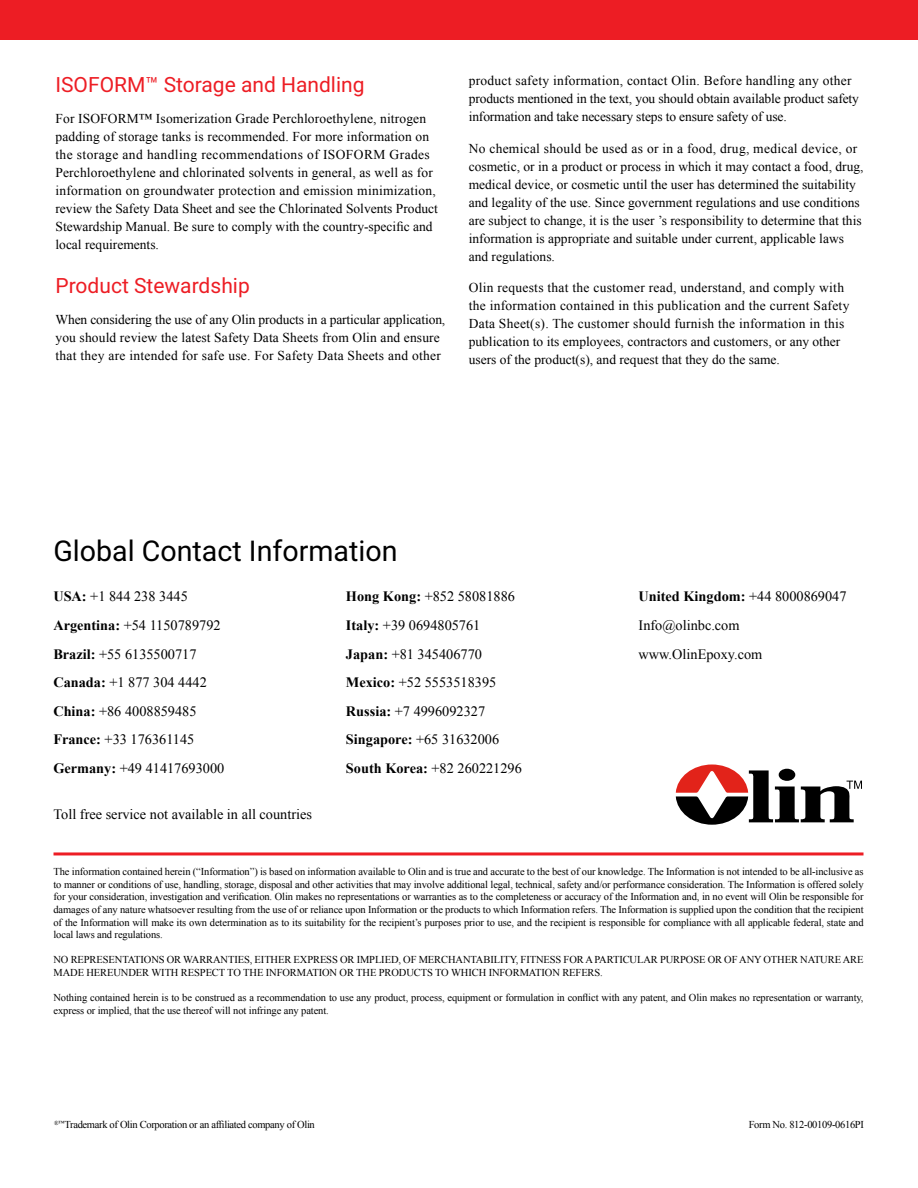
<style>
.page{position:relative;width:918px;height:1188px;background:#fff}
.page>*{position:absolute;margin:0;border:0;box-sizing:border-box;transform-origin:0 0}
.t1{font:28.65px "Roboto";color:#000}
.t2{font:21px "Roboto";color:#ed1d24}
.t3{font:14.25px/28.7px "Times New Roman";color:#000}
.t4{font:13.5px/18px "Times New Roman";color:#000}
.t5{font:13.5px/18px "Times New Roman";letter-spacing:.02em;color:#000}
.t6{font:10.5px/12.6px "Times New Roman";letter-spacing:-.01em;color:#000}
.t7{font:10.5px "Times New Roman";letter-spacing:-.03em;color:#000}
.s1{font-weight:700}
</style>
<div class="page">
<div style="left:0;top:0;width:918px;height:40px;background:#ed1d24"></div>
<hr style="left:54px;top:852px;width:810px;height:3px;background:#ed1d24">
<svg style="left:676px;top:765px;width:186px;height:60px"></svg>
<h2 class="t2" style="left:56px;top:69px;width:311px">ISOFORM™ Storage and Handling</h2>
<p class="t4" style="left:56px;top:109px;width:384px">For ISOFORM™ Isomerization Grade Perchloroethylene, nitrogen padding of storage tanks is recommended. For more information on the storage and handling recommendations of ISOFORM Grades Perchloroethylene and chlorinated solvents in general, as well as for information on groundwater protection and emission minimization, review the Safety Data Sheet and see the Chlorinated Solvents Product Stewardship Manual. Be sure to comply with the country-specific and local requirements.</p>
<h2 class="t2" style="left:56px;top:270px;width:196px">Product Stewardship</h2>
<p class="t4" style="left:56px;top:310px;width:391px">When considering the use of any Olin products in a particular application, you should review the latest Safety Data Sheets from Olin and ensure that they are intended for safe use. For Safety Data Sheets and other</p>
<p class="t4" style="left:469px;top:71px;width:392px">product safety information, contact Olin. Before handling any other products mentioned in the text, you should obtain available product safety information and take necessary steps to ensure safety of use.</p>
<p class="t4" style="left:469px;top:139px;width:396px">No chemical should be used as or in a food, drug, medical device, or cosmetic, or in a product or process in which it may contact a food, drug, medical device, or cosmetic until the user has determined the suitability and legality of the use. Since government regulations and use conditions are subject to change, it is the user ’s responsibility to determine that this information is appropriate and suitable under current, applicable laws and regulations.</p>
<p class="t5" style="left:469px;top:278px;width:382px">Olin requests that the customer read, understand, and comply with the information contained in this publication and the current Safety Data Sheet(s). The customer should furnish the information in this publication to its employees, contractors and customers, or any other users of the product(s), and request that they do the same.</p>
<h1 class="t1" style="left:53px;top:531px;width:346px">Global Contact Information</h1>
<h3 class="t3" style="left:53px;top:582px;width:173px"><span class="s1">USA:</span> +1 844 238 3445<br><span class="s1">Argentina:</span> +54 1150789792<br><span class="s1">Brazil:</span> +55 6135500717<br><span class="s1">Canada:</span> +1 877 304 4442<br><span class="s1">China:</span> +86 4008859485<br><span class="s1">France:</span> +33 176361145<br><span class="s1">Germany:</span> +49 41417693000</h3>
<h3 class="t3" style="left:346px;top:582px;width:177px"><span class="s1">Hong Kong:</span> +852 58081886<br><span class="s1">Italy:</span> +39 0694805761<br><span class="s1">Japan:</span> +81 345406770<br><span class="s1">Mexico:</span> +52 5553518395<br><span class="s1">Russia:</span> +7 4996092327<br><span class="s1">Singapore:</span> +65 31632006<br><span class="s1">South Korea:</span> +82 260221296</h3>
<h3 class="t3" style="left:639px;top:582px;width:210px"><span class="s1">United Kingdom:</span> +44 8000869047<br>Info@olinbc.com www.OlinEpoxy.com</h3>
<h3 class="t3" style="left:54px;top:800px;width:260px">Toll free service not available in all countries</h3>
<p class="t6" style="left:54px;top:865px;width:812px;text-align:justify">The information contained herein (“Information”) is based on information available to Olin and is true and accurate to the best of our knowledge. The Information is not intended to be all-inclusive as to manner or conditions of use, handling, storage, disposal and other activities that may involve additional legal, technical, safety and/or performance consideration. The Information is offered solely for your consideration, investigation and verification. Olin makes no representations or warranties as to the completeness or accuracy of the Information and, in no event will Olin be responsible for damages of any nature whatsoever resulting from the use of or reliance upon Information or the products to which Information refers. The Information is supplied upon the condition that the recipient of the Information will make its own determination as to its suitability for the recipient’s purposes prior to use, and the recipient is responsible for compliance with all applicable federal, state and local laws and regulations.</p>
<p class="t6" style="left:54px;top:954px;width:811px">NO REPRESENTATIONS OR WARRANTIES, EITHER EXPRESS OR IMPLIED, OF MERCHANTABILITY, FITNESS FOR A PARTICULAR PURPOSE OR OF ANY OTHER NATURE ARE<br>MADE HEREUNDER WITH RESPECT TO THE INFORMATION OR THE PRODUCTS TO WHICH INFORMATION REFERS.</p>
<p class="t6" style="left:54px;top:991px;width:812px">Nothing contained herein is to be construed as a recommendation to use any product, process, equipment or formulation in conflict with any patent, and Olin makes no representation or warranty, express or implied, that the use thereof will not infringe any patent.</p>
<p class="t7" style="left:54px;top:1118px;width:262px"><sup>®™</sup>Trademark of Olin Corporation or an affiliated company of Olin</p>
<p class="t7" style="left:749px;top:1118px;width:117px">Form No. 812-00109-0616PI</p>
</div>
